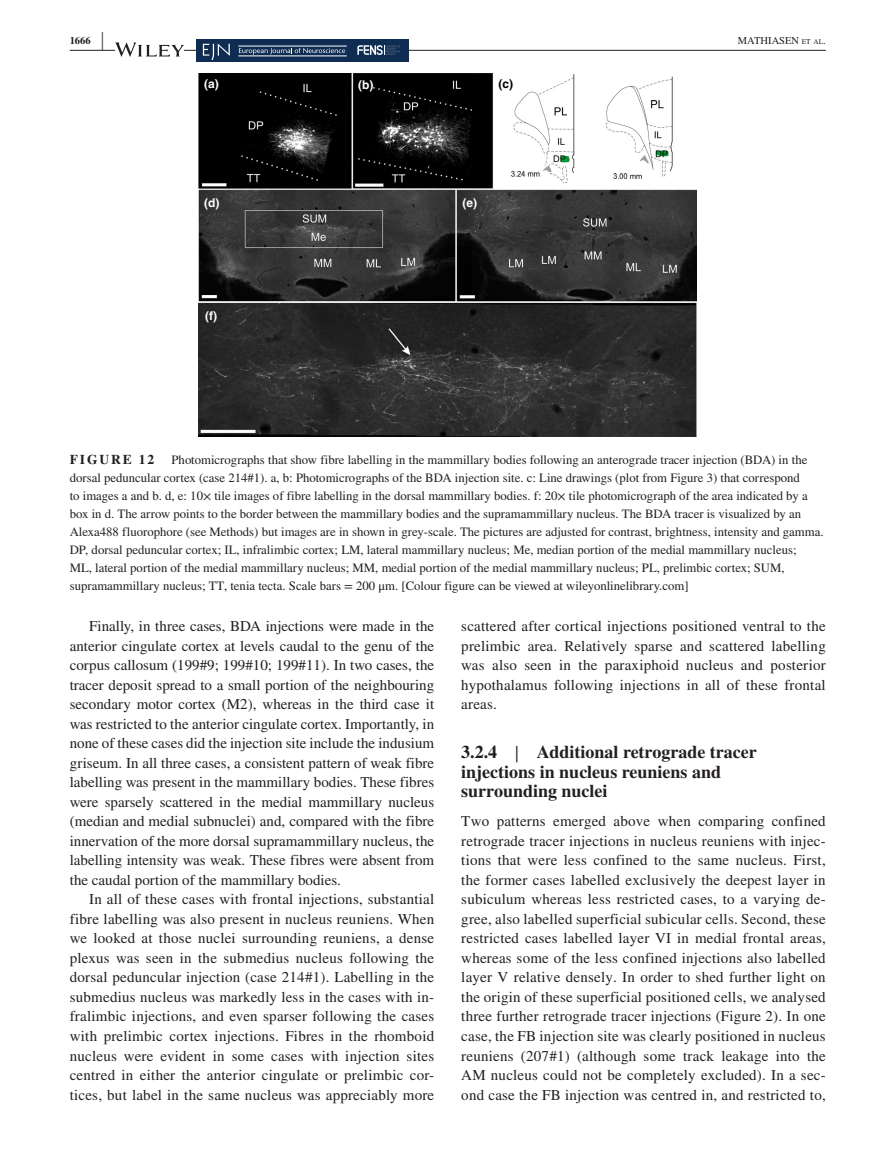
<style>
.page{position:relative;width:893px;height:1174px;background:#fff}
.page>*{position:absolute;margin:0;border:0;box-sizing:border-box;transform-origin:0 0}
.t1{font:700 25.95px "STIX";color:#231f20;scale:.36 1}
.t2{font:700 18px/19.5px "STIX";color:#231f20}
.t3{font:15px/19.5px "STIX";letter-spacing:.015em;color:#231f20;text-align:justify}
.t4{font:700 13.5px "STIX";letter-spacing:.14em;color:#231f20}
.t5{font:12.75px/18px "STIX";color:#231f20}
.t6{font:700 12px "Helvetica";color:#fff}
.t7{font:700 12px "Helvetica";color:#000}
.t8{font:10.5px "STIX";color:#231f20}
.t9{font:700 10.5px "STIX";color:#231f20}
.s1{font-size:7.35px}
.s2{font-weight:400;font-size:23.7px}
</style>
<div class="page">
<hr style="left:70px;top:50px;width:756px;height:1px;background:#231f20">
<svg style="left:115px;top:42px;width:69px;height:15px"></svg>
<div style="left:196px;top:39px;width:213px;height:22px;background:#0f2d53"></div>
<svg style="left:357px;top:45px;width:43px;height:10px"></svg>
<svg style="left:203px;top:43px;width:27px;height:17px"></svg>
<svg style="left:239px;top:48px;width:106px;height:7px"></svg>
<hr style="left:238px;top:56px;width:109px;height:1px;background:#fff">
<hr style="left:238px;top:46px;width:109px;height:1px;background:#fff">
<img style="left:199px;top:73px;width:497px;height:363px">
<p class="t9" style="left:70px;top:34px;width:22px">1666</p>
<h1 class="t1" style="left:102px;top:26px;width:7px">|</h1>
<p class="t8" style="left:738px;top:33px;width:89px">MATHIASEN <span class="s1">et al</span>.</p>
<p class="t6" style="left:204px;top:76px;width:16px">(a)</p>
<p class="t6" style="left:358px;top:77px;width:17px">(b)</p>
<p class="t7" style="left:499px;top:76px;width:16px">(c)</p>
<p class="t6" style="left:204px;top:195px;width:17px">(d)</p>
<p class="t6" style="left:462px;top:195px;width:16px">(e)</p>
<p class="t6" style="left:205px;top:308px;width:13px">(f)</p>
<p class="t4" style="left:70px;top:451px;width:86px">FIGURE 12</p>
<p class="t5" style="left:70px;top:451px;width:755px;text-indent:102px">Photomicrographs that show fibre labelling in the mammillary bodies following an anterograde tracer injection (BDA) in the dorsal peduncular cortex (case 214#1). a, b: Photomicrographs of the BDA injection site. c: Line drawings (plot from Figure 3) that correspond<br>to images a and b. d, e: 10× tile images of fibre labelling in the dorsal mammillary bodies. f: 20× tile photomicrograph of the area indicated by a box in d. The arrow points to the border between the mammillary bodies and the supramammillary nucleus. The BDA tracer is visualized by an Alexa488 fluorophore (see Methods) but images are in shown in grey‐scale. The pictures are adjusted for contrast, brightness, intensity and gamma.<br>DP, dorsal peduncular cortex; IL, infralimbic cortex; LM, lateral mammillary nucleus; Me, median portion of the medial mammillary nucleus;<br>ML, lateral portion of the medial mammillary nucleus; MM, medial portion of the medial mammillary nucleus; PL, prelimbic cortex; SUM, supramammillary nucleus; TT, tenia tecta. Scale bars = 200 μm. [Colour figure can be viewed at wileyonlinelibrary.com]</p>
<p class="t3" style="left:70px;top:617px;width:366px;text-indent:20px">Finally, in three cases, BDA injections were made in the anterior cingulate cortex at levels caudal to the genu of the corpus callosum (199#9; 199#10; 199#11). In two cases, the tracer deposit spread to a small portion of the neighbouring secondary motor cortex (M2), whereas in the third case it was restricted to the anterior cingulate cortex. Importantly, in none of these cases did the injection site include the indusium griseum. In all three cases, a consistent pattern of weak fibre labelling was present in the mammillary bodies. These fibres were sparsely scattered in the medial mammillary nucleus (median and medial subnuclei) and, compared with the fibre innervation of the more dorsal supramammillary nucleus, the labelling intensity was weak. These fibres were absent from the caudal portion of the mammillary bodies.</p>
<p class="t3" style="left:70px;top:890px;width:366px;text-indent:20px">In all of these cases with frontal injections, substantial fibre labelling was also present in nucleus reuniens. When we looked at those nuclei surrounding reuniens, a dense plexus was seen in the submedius nucleus following the dorsal peduncular injection (case 214#1). Labelling in the submedius nucleus was markedly less in the cases with in&shy;fralimbic injections, and even sparser following the cases with prelimbic cortex injections. Fibres in the rhomboid nucleus were evident in some cases with injection sites centred in either the anterior cingulate or prelimbic cor&shy;tices, but label in the same nucleus was appreciably more</p>
<p class="t3" style="left:461px;top:617px;width:366px">scattered after cortical injections positioned ventral to the prelimbic area. Relatively sparse and scattered labelling was also seen in the paraxiphoid nucleus and posterior hypothalamus following injections in all of these frontal areas.</p>
<p class="t2" style="left:461px;top:742px;width:297px">3.2.4 <span class="s2">|</span> Additional retrograde tracer injections in nucleus reuniens and surrounding nuclei</p>
<p class="t3" style="left:461px;top:812px;width:366px">Two patterns emerged above when comparing confined retrograde tracer injections in nucleus reuniens with injec&shy;tions that were less confined to the same nucleus. First, the former cases labelled exclusively the deepest layer in subiculum whereas less restricted cases, to a varying de&shy;gree, also labelled superficial subicular cells. Second, these restricted cases labelled layer VI in medial frontal areas, whereas some of the less confined injections also labelled layer V relative densely. In order to shed further light on the origin of these superficial positioned cells, we analysed three further retrograde tracer injections (Figure 2). In one case, the FB injection site was clearly positioned in nucleus reuniens (207#1) (although some track leakage into the AM nucleus could not be completely excluded). In a sec&shy;ond case the FB injection was centred in, and restricted to,</p>
</div>
